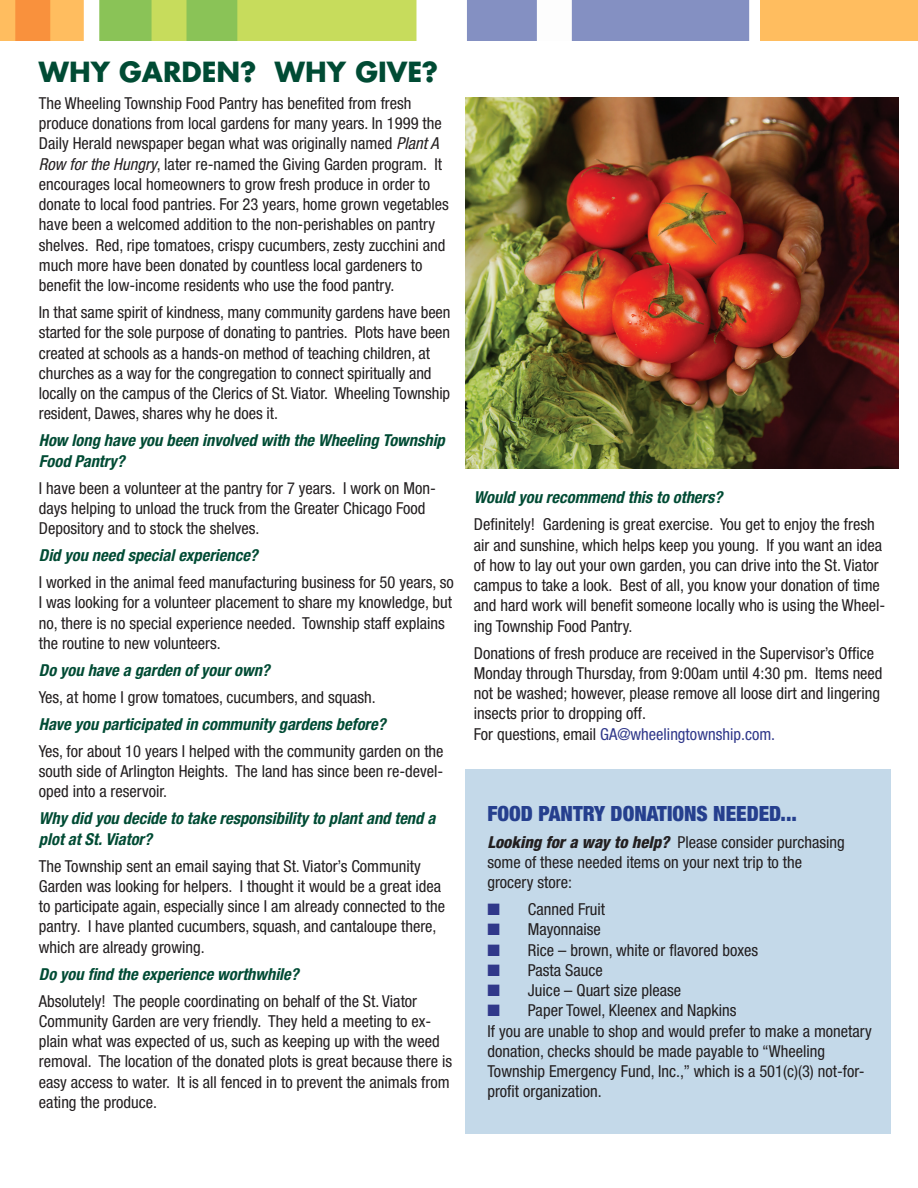
<style>
.page{position:relative;width:918px;height:1188px;background:#fff}
.page>*{position:absolute;margin:0;border:0;box-sizing:border-box;transform-origin:0 0}
.t1{font:700 27px "Futura Std";color:#004b34}
.t2{font:900 condensed 21px "Helvetica Neue LT Std";color:#253f8e}
.t3{font:condensed 16.5px/20.2px "Helvetica Neue LT Std";color:#231f20}
.t4{font:italic 700 condensed 16.5px/20.2px "Helvetica Neue LT Std";color:#004b34}
.s1{font-style:italic}
.s2{color:#30388a}
.s3{font-weight:800;font-style:italic}
</style>
<div class="page">
<div style="left:466px;top:770px;width:425px;height:364px;background:#c4d9e9"></div>
<div style="left:760px;top:0;width:158px;height:40px;background:#ffbd5f"></div>
<img style="left:0;top:0;width:750px;height:40px">
<img style="left:466px;top:97px;width:433px;height:372px">
<p class="t1" style="left:39px;top:54px;width:401px">WHY GARDEN? WHY GIVE?</p>
<p class="t3" style="left:39px;top:93px;width:411px">The Wheeling Township Food Pantry has benefited from fresh produce donations from local gardens for many years. In 1999 the Daily Herald newspaper began what was originally named <span class="s1">Plant A Row for the Hungry</span>, later re-named the Giving Garden program. It encourages local homeowners to grow fresh produce in order to donate to local food pantries. For 23 years, home grown vegetables have been a welcomed addition to the non-perishables on pantry shelves. Red, ripe tomatoes, crispy cucumbers, zesty zucchini and much more have been donated by countless local gardeners to benefit the low-income residents who use the food pantry.</p>
<p class="t3" style="left:39px;top:302px;width:413px">In that same spirit of kindness, many community gardens have been started for the sole purpose of donating to pantries. Plots have been created at schools as a hands-on method of teaching children, at churches as a way for the congregation to connect spiritually and locally on the campus of the Clerics of St. Viator. Wheeling Township resident, Dawes, shares why he does it.</p>
<p class="t4" style="left:39px;top:430px;width:408px">How long have you been involved with the Wheeling Township<br>Food Pantry?</p>
<p class="t3" style="left:39px;top:477px;width:399px">I have been a volunteer at the pantry for 7 years. I work on Mon&shy;days helping to unload the truck from the Greater Chicago Food<br>Depository and to stock the shelves.</p>
<p class="t4" style="left:39px;top:545px;width:221px">Did you need special experience?</p>
<p class="t3" style="left:39px;top:572px;width:416px">I worked in the animal feed manufacturing business for 50 years, so I was looking for a volunteer placement to share my knowledge, but no, there is no special experience needed. Township staff explains the routine to new volunteers.</p>
<p class="t4" style="left:39px;top:660px;width:233px">Do you have a garden of your own?</p>
<p class="t3" style="left:39px;top:687px;width:338px">Yes, at home I grow tomatoes, cucumbers, and squash.</p>
<p class="t4" style="left:39px;top:714px;width:348px">Have you participated in community gardens before?</p>
<p class="t3" style="left:39px;top:741px;width:406px;text-align:justify">Yes, for about 10 years I helped with the community garden on the south side of Arlington Heights. The land has since been re-devel&shy;oped into a reservoir.</p>
<p class="t4" style="left:39px;top:808px;width:398px">Why did you decide to take responsibility to plant and tend a plot at St. Viator?</p>
<p class="t3" style="left:39px;top:855px;width:408px">The Township sent an email saying that St. Viator’s Community Garden was looking for helpers. I thought it would be a great idea to participate again, especially since I am already connected to the pantry. I have planted cucumbers, squash, and cantaloupe there, which are already growing.</p>
<p class="t4" style="left:39px;top:964px;width:261px">Do you find the experience worthwhile?</p>
<p class="t3" style="left:39px;top:990px;width:415px">Absolutely! The people coordinating on behalf of the St. Viator Community Garden are very friendly. They held a meeting to ex&shy;plain what was expected of us, such as keeping up with the weed removal. The location of the donated plots is great because there is easy access to water. It is all fenced in to prevent the animals from eating the produce.</p>
<p class="t4" style="left:474px;top:487px;width:250px">Would you recommend this to others?</p>
<p class="t3" style="left:474px;top:514px;width:413px">Definitely! Gardening is great exercise. You get to enjoy the fresh air and sunshine, which helps keep you young. If you want an idea of how to lay out your own garden, you can drive into the St. Viator campus to take a look. Best of all, you know your donation of time and hard work will benefit someone locally who is using the Wheel&shy;ing Township Food Pantry.</p>
<p class="t3" style="left:474px;top:642px;width:410px">Donations of fresh produce are received in the Supervisor’s Office Monday through Thursday, from 9:00am until 4:30 pm. Items need not be washed; however, please remove all loose dirt and lingering insects prior to dropping off.<br>For questions, email <span class="s2">GA@wheelingtownship.com.</span></p>
<p class="t2" style="left:487px;top:800px;width:311px">FOOD PANTRY DONATIONS NEEDED...</p>
<p class="t3" style="left:487px;top:831px;width:359px"><span class="s3">Looking for a way to help?</span> Please consider purchasing some of these needed items on your next trip to the grocery store:</p>
<p class="t3" style="left:487px;top:899px;width:119px"><span class="s2">■</span> Canned Fruit</p>
<p class="t3" style="left:487px;top:919px;width:115px"><span class="s2">■</span> Mayonnaise</p>
<p class="t3" style="left:487px;top:939px;width:272px"><span class="s2">■</span> Rice – brown, white or flavored boxes</p>
<p class="t3" style="left:487px;top:960px;width:117px"><span class="s2">■</span> Pasta Sauce</p>
<p class="t3" style="left:487px;top:980px;width:195px"><span class="s2">■</span> Juice – Quart size please</p>
<p class="t3" style="left:487px;top:1000px;width:251px"><span class="s2">■</span> Paper Towel, Kleenex and Napkins</p>
<p class="t3" style="left:487px;top:1020px;width:386px">If you are unable to shop and would prefer to make a monetary</p>
<p class="t3" style="left:487px;top:1041px;width:379px">donation, checks should be made payable to “Wheeling<br>Township Emergency Fund, Inc.,” which is a 501(c)(3) not-for&shy;profit organization.</p>
</div>
